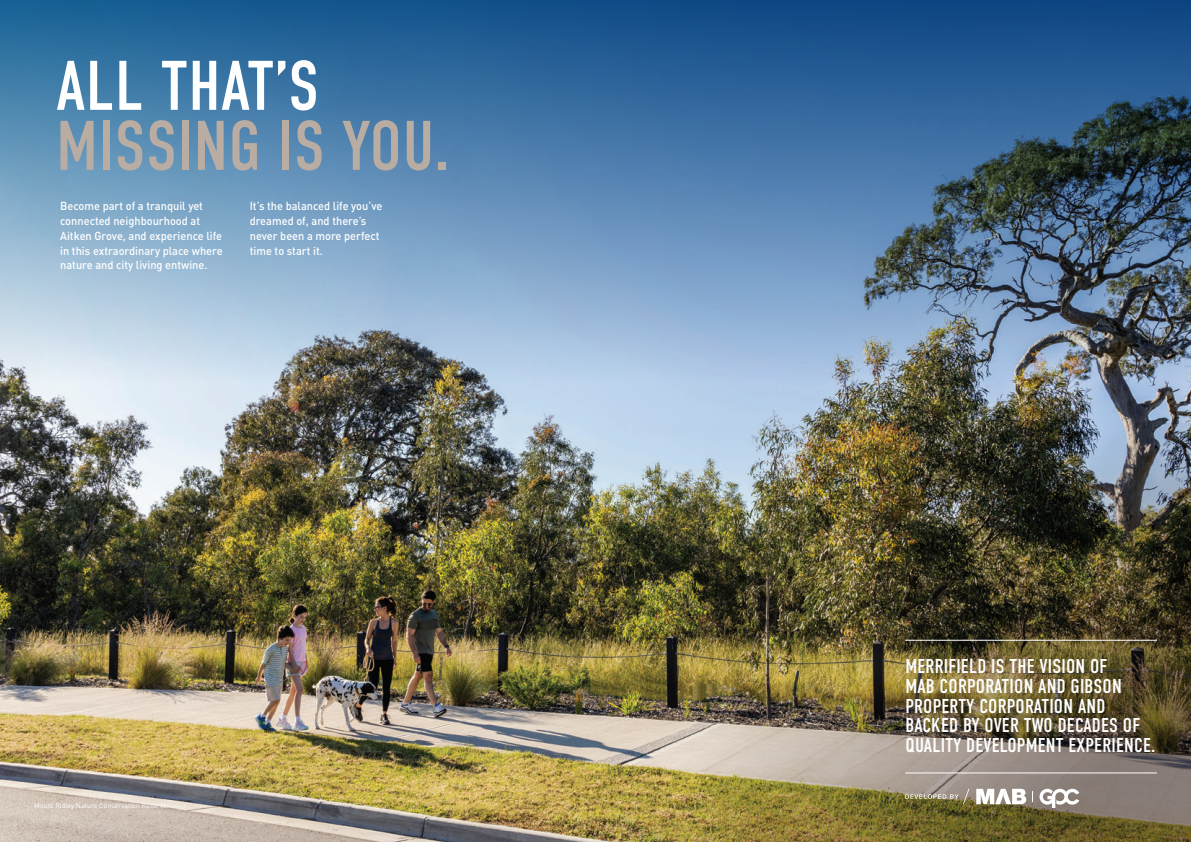
<style>
.page{position:relative;width:1191px;height:842px;background:#fff}
.page>*{position:absolute;margin:0;border:0;box-sizing:border-box;transform-origin:0 0}
.t1{font:70px/60px "DIN Condensed";letter-spacing:.01em;color:#b9aca2}
.t2{font:20px/19.8px "DIN Condensed";letter-spacing:.01em;color:#fff}
.t3{font:500 11.6px/14.7px "DINOT";color:#fff;scale:.95 1}
.t4{font:7px "DINOT";color:#fff}
.s1{color:#fff}
</style>
<div class="page">
<img style="left:0;top:522px;width:594px;height:320px">
<img style="left:594px;top:522px;width:597px;height:320px">
<img style="left:0;top:0;width:1191px;height:522px">
<svg style="left:1039px;top:789px;width:40px;height:19px"></svg>
<svg style="left:905px;top:789px;width:64px;height:15px"></svg>
<svg style="left:976px;top:789px;width:50px;height:15px"></svg>
<hr style="left:905px;top:773px;width:252px;height:1px;background:#fff">
<hr style="left:905px;top:640px;width:252px;height:1px;background:#fff">
<p class="t1" style="left:56px;top:57px;width:394px"><span class="s1">ALL THAT’S<br></span>MISSING IS YOU.</p>
<p class="t3" style="left:60px;top:198px;width:172px">Become part of a tranquil yet connected neighbourhood at<br>Aitken Grove, and experience life in this extraordinary place where nature and city living entwine.</p>
<p class="t3" style="left:250px;top:198px;width:141px">It’s the balanced life you’ve dreamed of, and there’s never been a more perfect time to start it.</p>
<p class="t4" style="left:34px;top:801px;width:136px">Mount Ridley Nature Conservation Reserve.</p>
<p class="t2" style="left:905px;top:657px;width:251px">MERRIFIELD IS THE VISION OF<br>MAB CORPORATION AND GIBSON<br>PROPERTY CORPORATION AND<br>BACKED BY OVER TWO DECADES OF<br>QUALITY DEVELOPMENT EXPERIENCE.</p>
</div>
